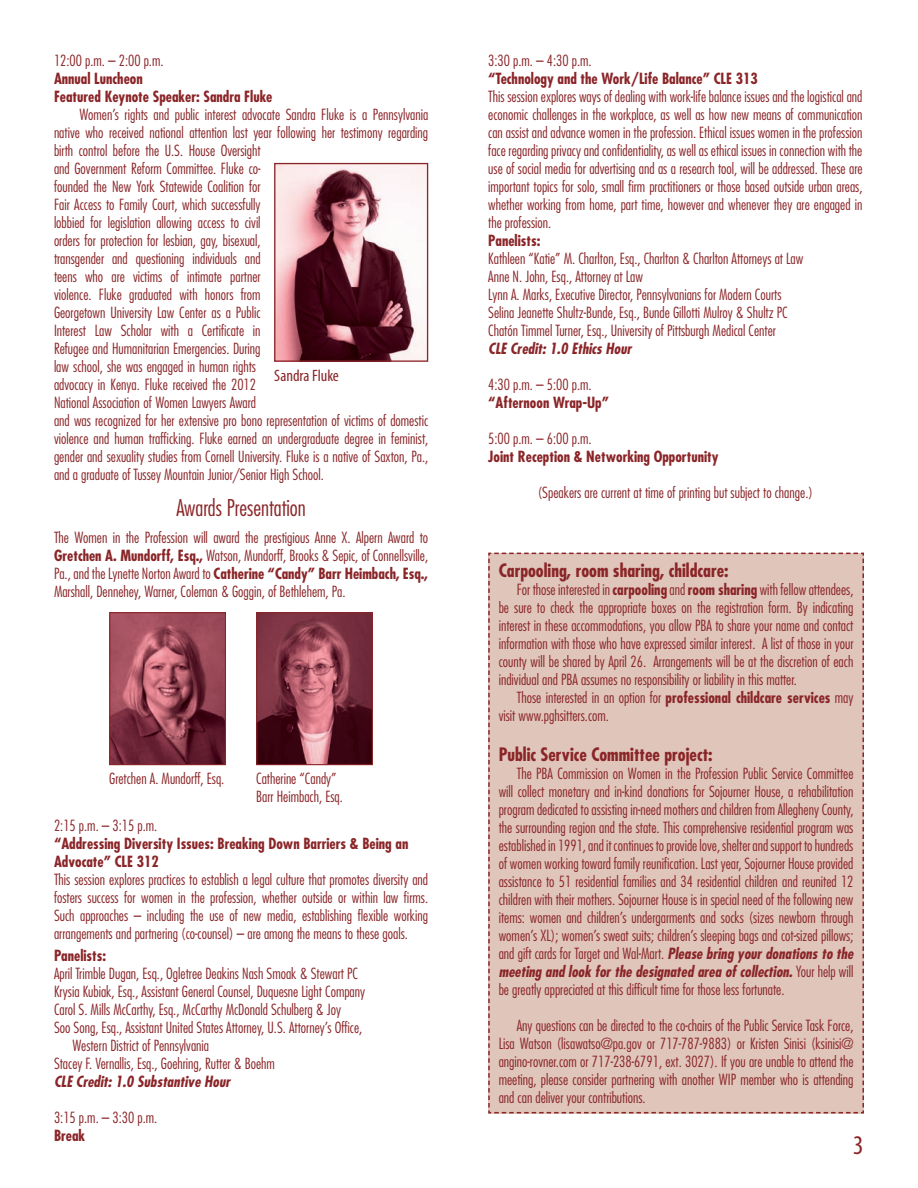
<style>
.page{position:relative;width:918px;height:1188px;background:#fff}
.page>*{position:absolute;margin:0;border:0;box-sizing:border-box;transform-origin:0 0}
.t1{font:condensed 27px "Myriad";color:#8a2528}
.t2{font:300 condensed 22.5px "Futura";color:#8a2528}
.t3{font:700 condensed 18px "Futura";color:#8a2528}
.t4{font:condensed 16.5px "Myriad";color:#8a2528}
.t5{font:300 condensed 15px/18px "Futura";color:#8a2528;text-align:justify}
.t6{font:700 condensed 15px/18px "Futura";color:#8a2528}
.t7{font:italic 700 condensed 15px "Futura";color:#8a2528}
.s1{font-weight:700}
.s2{font-weight:700;font-style:italic}
</style>
<div class="page">
<img style="left:276px;top:165px;width:150px;height:195px">
<div style="left:274px;top:163px;width:154px;height:199px;border:1px solid #8a2528"></div>
<img style="left:111px;top:614px;width:113px;height:149px">
<div style="left:109px;top:612px;width:117px;height:153px;border:1px solid #8a2528"></div>
<img style="left:258px;top:614px;width:113px;height:149px">
<div style="left:256px;top:612px;width:117px;height:153px;border:1px solid #8a2528"></div>
<div style="left:488px;top:552px;width:376px;height:562px;background:#dfc5ba"></div>
<p class="t5" style="left:54px;top:51px;width:111px">12:00 p.m. – 2:00 p.m.</p>
<p class="t6" style="left:54px;top:69px;width:220px">Annual Luncheon<br>Featured Keynote Speaker: Sandra Fluke</p>
<p class="t5" style="left:54px;top:105px;width:376px;text-align:left;text-indent:26px">Women’s rights and public interest advocate Sandra Fluke is a Pennsylvania native who received national attention last year following her testimony regarding birth control before the U.S. House Oversight<br>and Government Reform Committee. Fluke co-<br>founded the New York Statewide Coalition for<br>Fair Access to Family Court, which successfully<br>lobbied for legislation allowing access to civil<br>orders for protection for lesbian, gay, bisexual,<br>transgender and questioning individuals and<br>teens who are victims of intimate partner<br>violence. Fluke graduated with honors from<br>Georgetown University Law Center as a Public<br>Interest Law Scholar with a Certificate in<br>Refugee and Humanitarian Emergencies. During<br>law school, she was engaged in human rights<br>advocacy in Kenya. Fluke received the 2012<br>National Association of Women Lawyers Award<br>and was recognized for her extensive pro bono representation of victims of domestic violence and human trafficking. Fluke earned an undergraduate degree in feminist, gender and sexuality studies from Cornell University. Fluke is a native of Saxton, Pa., and a graduate of Tussey Mountain Junior/Senior High School.</p>
<h2 class="t2" style="left:176px;top:494px;width:131px">Awards Presentation</h2>
<p class="t5" style="left:54px;top:528px;width:376px">The Women in the Profession will award the prestigious Anne X. Alpern Award to <span class="s1">Gretchen A. Mundorff, Esq.,</span> Watson, Mundorff, Brooks &amp; Sepic, of Connellsville, Pa., and the Lynette Norton Award to <span class="s1">Catherine “Candy” Barr Heimbach, Esq., </span>Marshall, Dennehey, Warner, Coleman &amp; Goggin, of Bethlehem, Pa.</p>
<p class="t4" style="left:274px;top:368px;width:66px">Sandra Fluke</p>
<p class="t5" style="left:109px;top:769px;width:117px">Gretchen A. Mundorff, Esq.</p>
<p class="t5" style="left:256px;top:769px;width:88px">Catherine “Candy”<br>Barr Heimbach, Esq.</p>
<p class="t5" style="left:54px;top:816px;width:105px">2:15 p.m. – 3:15 p.m.</p>
<p class="t6" style="left:54px;top:834px;width:356px">“Addressing Diversity Issues: Breaking Down Barriers &amp; Being an<br>Advocate” CLE 312</p>
<p class="t5" style="left:54px;top:870px;width:376px">This session explores practices to establish a legal culture that promotes diversity and fosters success for women in the profession, whether outside or within law firms.<br>Such approaches – including the use of new media, establishing flexible working arrangements and partnering (co-counsel) – are among the means to these goals.</p>
<p class="t6" style="left:54px;top:947px;width:54px">Panelists:</p>
<p class="t5" style="left:54px;top:965px;width:306px">April Trimble Dugan, Esq., Ogletree Deakins Nash Smoak &amp; Stewart PC</p>
<p class="t5" style="left:54px;top:983px;width:313px">Krysia Kubiak, Esq., Assistant General Counsel, Duquesne Light Company</p>
<p class="t5" style="left:54px;top:1001px;width:289px">Carol S. Mills McCarthy, Esq., McCarthy McDonald Schulberg &amp; Joy</p>
<p class="t5" style="left:54px;top:1019px;width:310px">Soo Song, Esq., Assistant United States Attorney, U.S. Attorney’s Office,</p>
<p class="t5" style="left:72px;top:1037px;width:138px">Western District of Pennsylvania</p>
<p class="t5" style="left:54px;top:1055px;width:222px">Stacey F. Vernallis, Esq., Goehring, Rutter &amp; Boehm</p>
<p class="t7" style="left:54px;top:1072px;width:178px">CLE Credit: 1.0 Substantive Hour</p>
<p class="t5" style="left:54px;top:1109px;width:105px">3:15 p.m. – 3:30 p.m.</p>
<p class="t6" style="left:54px;top:1127px;width:33px">Break</p>
<p class="t5" style="left:488px;top:51px;width:105px">3:30 p.m. – 4:30 p.m.</p>
<p class="t6" style="left:488px;top:69px;width:271px">“Technology and the Work/Life Balance” CLE 313</p>
<p class="t5" style="left:488px;top:87px;width:376px">This session explores ways of dealing with work-life balance issues and the logistical and economic challenges in the workplace, as well as how new means of communication can assist and advance women in the profession. Ethical issues women in the profession face regarding privacy and confidentiality, as well as ethical issues in connection with the use of social media for advertising and as a research tool, will be addressed. These are important topics for solo, small firm practitioners or those based outside urban areas, whether working from home, part time, however and whenever they are engaged in the profession.</p>
<p class="t6" style="left:488px;top:231px;width:54px">Panelists:</p>
<p class="t5" style="left:488px;top:249px;width:317px;text-align:left">Kathleen “Katie” M. Charlton, Esq., Charlton &amp; Charlton Attorneys at Law Anne N. John, Esq., Attorney at Law<br>Lynn A. Marks, Executive Director, Pennsylvanians for Modern Courts Selina Jeanette Shultz-Bunde, Esq., Bunde Gillotti Mulroy &amp; Shultz PC Chatón Timmel Turner, Esq., University of Pittsburgh Medical Center</p>
<p class="t7" style="left:488px;top:339px;width:145px">CLE Credit: 1.0 Ethics Hour</p>
<p class="t5" style="left:488px;top:375px;width:105px">4:30 p.m. – 5:00 p.m.</p>
<p class="t6" style="left:488px;top:393px;width:122px">“Afternoon Wrap-Up”</p>
<p class="t5" style="left:488px;top:429px;width:105px">5:00 p.m. – 6:00 p.m.</p>
<p class="t6" style="left:488px;top:447px;width:232px">Joint Reception &amp; Networking Opportunity</p>
<p class="t5" style="left:538px;top:483px;width:277px">(Speakers are current at time of printing but subject to change.)</p>
<p class="t3" style="left:499px;top:560px;width:231px">Carpooling, room sharing, childcare:</p>
<p class="t5" style="left:499px;top:581px;width:356px;text-indent:18px">For those interested in <span class="s1">carpooling</span> and <span class="s1">room sharing</span> with fellow attendees, be sure to check the appropriate boxes on the registration form. By indicating interest in these accommodations, you allow PBA to share your name and contact information with those who have expressed similar interest. A list of those in your county will be shared by April 26. Arrangements will be at the discretion of each individual and PBA assumes no responsibility or liability in this matter.</p>
<p class="t5" style="left:499px;top:689px;width:356px;text-indent:18px">Those interested in an option for <span class="s1">professional childcare services</span> may visit www.pghsitters.com.</p>
<p class="t3" style="left:499px;top:743px;width:215px">Public Service Committee project:</p>
<p class="t5" style="left:499px;top:764px;width:356px;text-indent:18px">The PBA Commission on Women in the Profession Public Service Committee will collect monetary and in-kind donations for Sojourner House, a rehabilitation program dedicated to assisting in-need mothers and children from Allegheny County, the surrounding region and the state. This comprehensive residential program was established in 1991, and it continues to provide love, shelter and support to hundreds of women working toward family reunification. Last year, Sojourner House provided assistance to 51 residential families and 34 residential children and reunited 12 children with their mothers. Sojourner House is in special need of the following new items: women and children’s undergarments and socks (sizes newborn through women’s XL); women’s sweat suits; children’s sleeping bags and cot-sized pillows; and gift cards for Target and Wal-Mart. <span class="s2">Please bring your donations to the meeting and look for the designated area of collection.</span> Your help will be greatly appreciated at this difficult time for those less fortunate.</p>
<p class="t5" style="left:499px;top:1016px;width:356px;text-indent:18px">Any questions can be directed to the co-chairs of the Public Service Task Force, Lisa Watson (lisawatso@pa.gov or 717-787-9883) or Kristen Sinisi (ksinisi@ angino-rovner.com or 717-238-6791, ext. 3027). If you are unable to attend the meeting, please consider partnering with another WIP member who is attending and can deliver your contributions.</p>
<h1 class="t1" style="left:853px;top:1132px;width:12px">3</h1>
</div>
